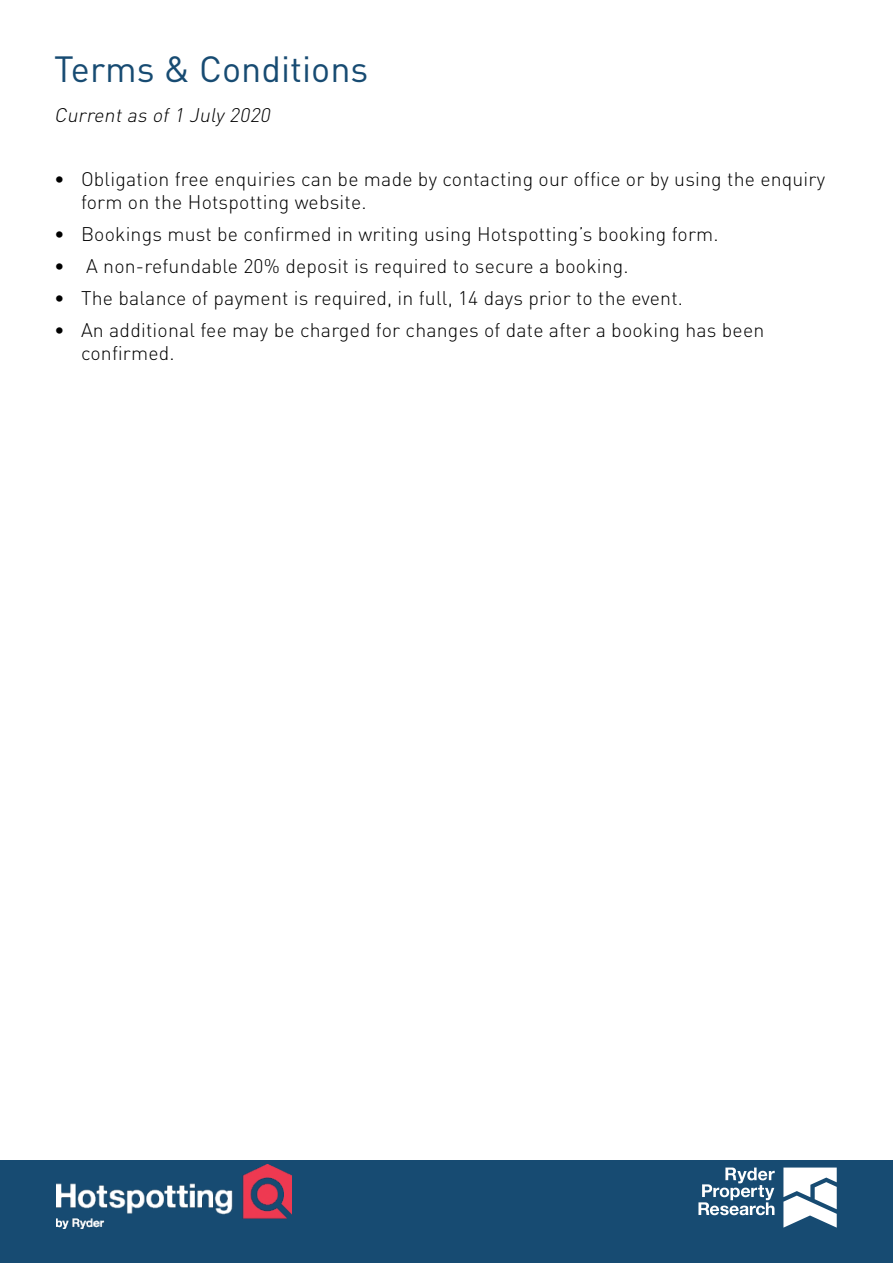
<style>
.page{position:relative;width:893px;height:1263px;background:#fff}
.page>*{position:absolute;margin:0;border:0;box-sizing:border-box;transform-origin:0 0}
.t1{font:36px "DIN Pro";color:#174b72}
.t2{font:300 19.5px/23.4px "DIN Pro";letter-spacing:.01em;color:#000}
.t3{font:italic 300 19.5px "DIN Pro";color:#000}
</style>
<div class="page">
<div style="left:0;top:1161px;width:893px;height:102px;background:#174b72"></div>
<img style="left:56px;top:1165px;width:236px;height:64px">
<svg style="left:698px;top:1167px;width:77px;height:48px"></svg>
<svg style="left:783px;top:1167px;width:54px;height:60px"></svg>
<h1 class="t1" style="left:54px;top:44px;width:316px">Terms &amp; Conditions</h1>
<p class="t3" style="left:54px;top:102px;width:222px">Currentas of1 July 2020</p>
<p class="t2" style="left:81px;top:166px;width:746px;text-indent:-27px">• Obligation free enquiries can be made by contacting our office or by using the enquiry form on the Hotspotting website.</p>
<p class="t2" style="left:54px;top:221px;width:666px">• Bookings must be confirmed in writing using Hotspotting’s booking form.</p>
<p class="t2" style="left:54px;top:253px;width:576px">• A non-refundable 20% deposit is required to secure a booking.</p>
<p class="t2" style="left:54px;top:285px;width:631px">• The balance of payment is required, in full, 14 days prior to the event.</p>
<p class="t2" style="left:81px;top:317px;width:685px;text-indent:-27px">• An additional fee may be charged for changes of date after a booking has been confirmed.</p>
</div>
